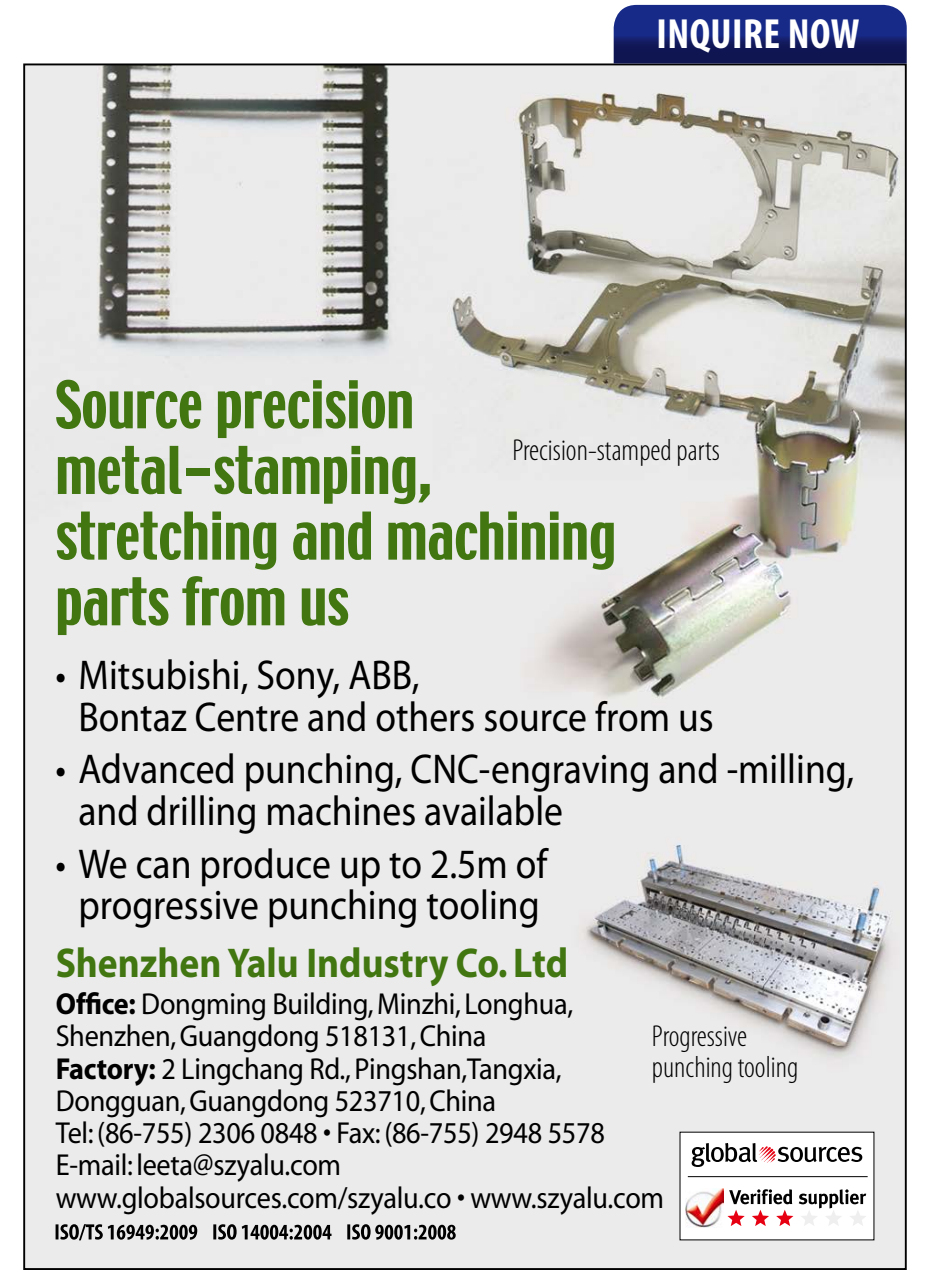
<style>
.page{position:relative;width:930px;height:1270px;background:#fff}
.page>*{position:absolute;margin:0;border:0;box-sizing:border-box;transform-origin:0 0}
.t1{font:58.4px/65.6px "Techno";color:#417611;scale:.95 1}
.t2{font:700 condensed 42.4px "Myriad Pro";letter-spacing:.01em;color:#fff}
.t3{font:41.6px/41.6px "Myriad Pro";color:#000;scale:.9 1}
.t4{font:700 41.6px "Myriad";color:#417611;scale:.9 1}
.t5{font:30.4px/32.4px "Myriad";letter-spacing:-.01em;color:#000;scale:.93 1}
.t6{font:300 condensed 30.4px/30.4px "Myriad Pro";color:#000}
.s1{font-weight:700}
</style>
<div class="page">
<img style="left:26px;top:66px;width:878px;height:1201px">
<div style="left:680px;top:1132px;width:194px;height:108px;background:#fff"></div>
<svg style="left:691px;top:1143px;width:171px;height:24px"></svg>
<svg style="left:727px;top:1210px;width:18px;height:16px"></svg>
<svg style="left:752px;top:1210px;width:17px;height:16px"></svg>
<svg style="left:776px;top:1210px;width:17px;height:16px"></svg>
<svg style="left:729px;top:1189px;width:63px;height:15px"></svg>
<svg style="left:799px;top:1189px;width:67px;height:37px"></svg>
<img style="left:686px;top:1188px;width:37px;height:39px">
<hr style="left:688px;top:1176px;width:179px;height:1px;background:#000">
<svg style="left:56px;top:1224px;width:400px;height:16px"></svg>
<svg style="left:614px;top:5px;width:293px;height:58px"></svg>
<h2 class="t2" style="left:656px;top:8px;width:204px">INQUIRE NOW</h2>
<h1 class="t1" style="left:56px;top:375px;width:592px">Source precision metal-stamping, stretching and machining parts from us</h1>
<h3 class="t3" style="left:78px;top:653px;width:707px;text-indent:-23px">• Mitsubishi, Sony, ABB,<br>Bontaz Centre and others source from us</h3>
<h3 class="t3" style="left:78px;top:748px;width:863px;text-indent:-23px">• Advanced punching, CNC-engraving and -milling, and drilling machines available</h3>
<h3 class="t3" style="left:56px;top:842px;width:548px;text-align:center">• We can produce up to 2.5m of progressive punching tooling</h3>
<p class="t6" style="left:512px;top:434px;width:209px">Precision-stamped parts</p>
<h3 class="t4" style="left:56px;top:942px;width:571px">Shenzhen Yalu Industry Co. Ltd</h3>
<p class="t5" style="left:56px;top:989px;width:656px"><span class="s1">Office:</span> Dongming Building, Minzhi, Longhua, Shenzhen, Guangdong 518131, China<br><span class="s1">Factory:</span> 2 Lingchang Rd., Pingshan,Tangxia, Dongguan, Guangdong 523710, China<br>Tel: (86-755) 2306 0848 • Fax: (86-755) 2948 5578<br>E-mail: leeta@szyalu.com www.globalsources.com/szyalu.co • www.szyalu.com</p>
<p class="t6" style="left:652px;top:1021px;width:148px">Progressive punching tooling</p>
</div>
